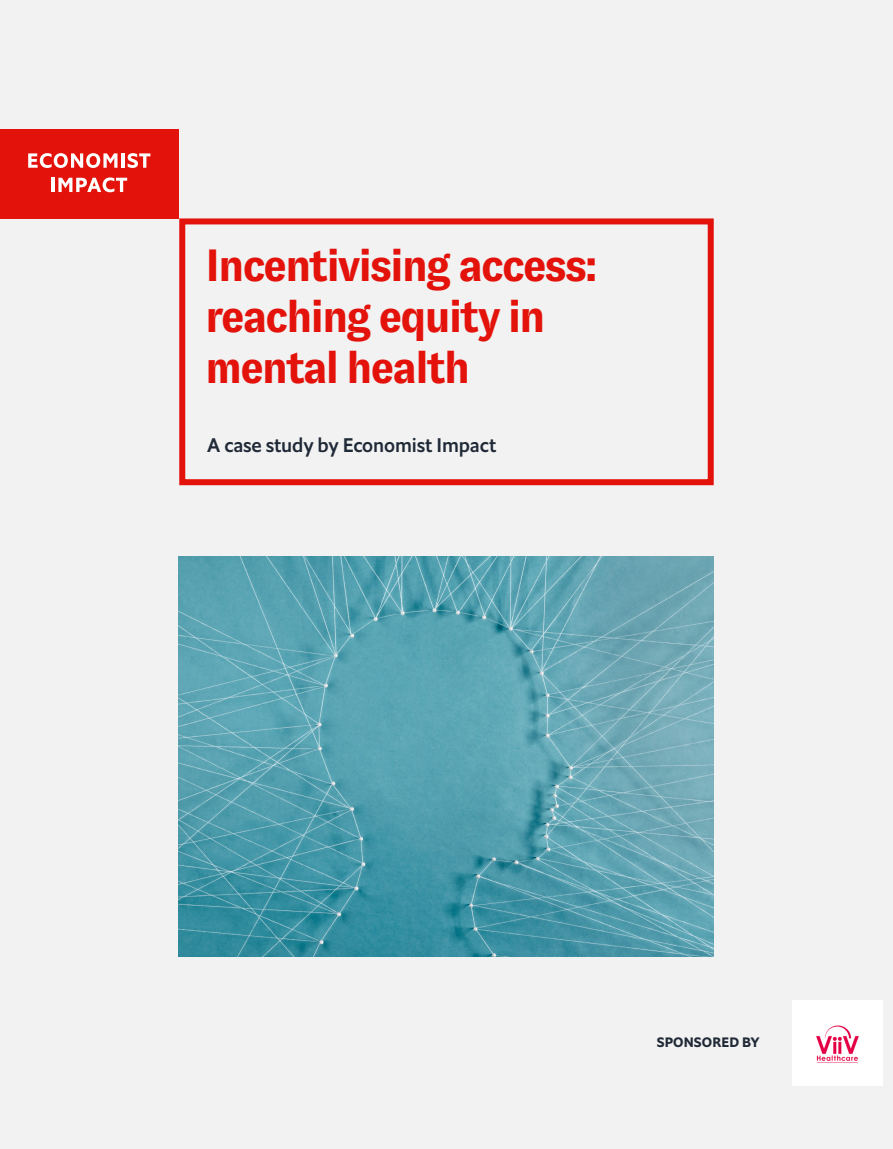
<style>
.page{position:relative;width:893px;height:1149px;background:#fff}
.page>*{position:absolute;margin:0;border:0;box-sizing:border-box;transform-origin:0 0}
.t1{font:700 45px/51px "GT Zirkon";letter-spacing:-.05em;color:#e3120b}
.t2{font:19.5px "Econ Sans Med";letter-spacing:-.005em;color:#202a37}
.t3{font:13.5px "Econ Sans Bol";letter-spacing:.005em;color:#202a37}
</style>
<div class="page">
<div style="left:0;top:0;width:893px;height:1148px;background:#f2f2f2"></div>
<div style="left:0;top:129px;width:179px;height:89px;background:#e3120b"></div>
<svg style="left:28px;top:153px;width:89px;height:15px"></svg>
<hr style="left:121px;top:153px;width:4px;height:15px;background:#fff">
<svg style="left:128px;top:153px;width:22px;height:15px"></svg>
<hr style="left:51px;top:178px;width:4px;height:14px;background:#fff">
<svg style="left:58px;top:177px;width:69px;height:15px"></svg>
<div style="left:179px;top:218px;width:535px;height:267px;border:6px solid #e3120b"></div>
<div style="left:792px;top:999px;width:91px;height:85px;background:#fff"></div>
<img style="left:816px;top:1025px;width:43px;height:38px">
<img style="left:179px;top:556px;width:535px;height:400px">
<p class="t1" style="left:205px;top:240px;width:394px">Incentivising access: reaching equity in mental health</p>
<p class="t2" style="left:207px;top:432px;width:290px">A case study by Economist Impact</p>
<p class="t3" style="left:657px;top:1032px;width:104px">SPONSORED BY</p>
</div>
